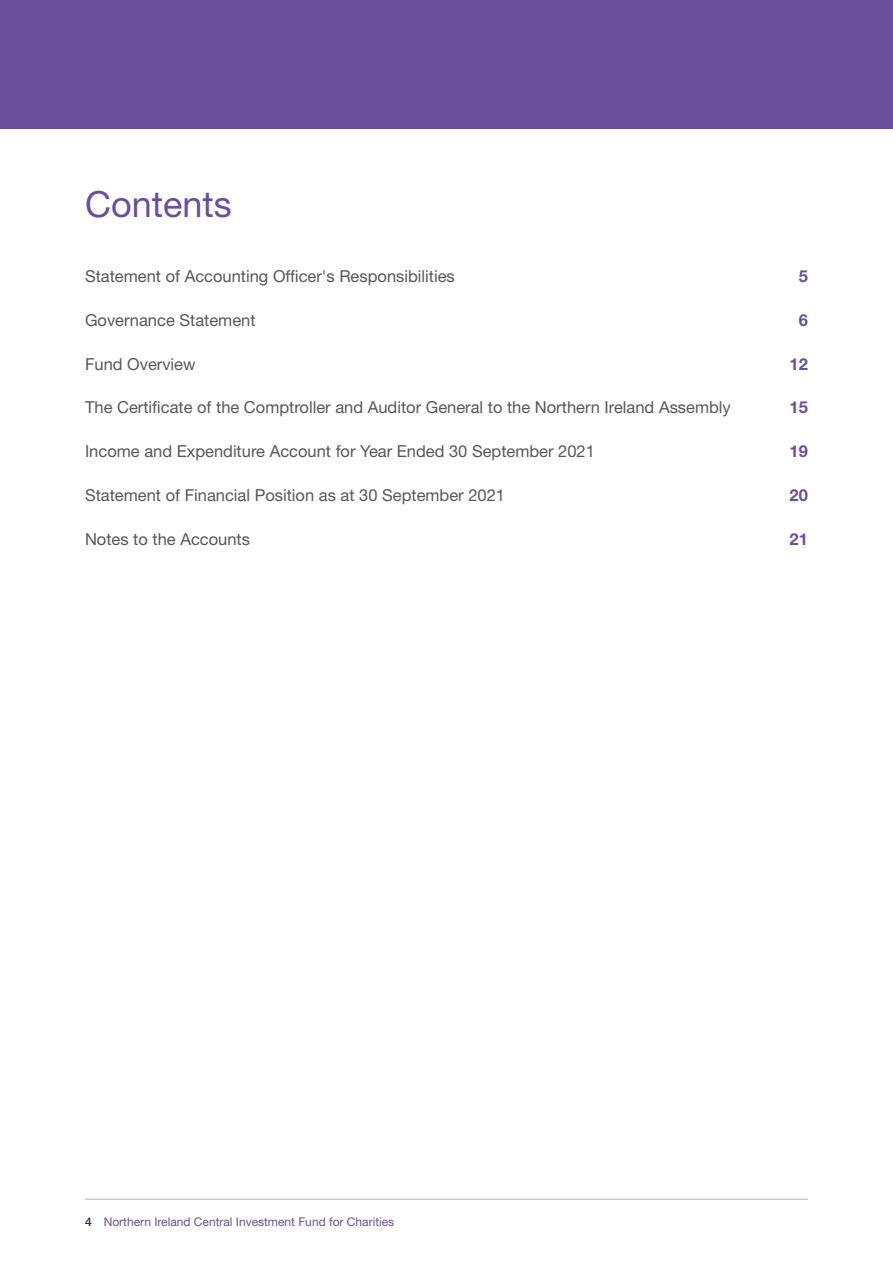
<style>
.page{position:relative;width:893px;height:1263px;background:#fff}
.page>*{position:absolute;margin:0;border:0;box-sizing:border-box;transform-origin:0 0}
.t1{font:36px "Helvetica Neue LT Std";color:#6a4f9b}
.t2{font:16.5px "Helvetica Neue LT Std";color:#575756}
.t3{font:700 16.5px "Helvetica Neue LT Std";color:#6a4f9b}
.t4{font:12px "Helvetica Neue LT Std";color:#6a4f9b}
.s1{font-weight:500;color:#1d2b50}
</style>
<div class="page">
<div style="left:0;top:0;width:893px;height:128px;background:#6a4f9b"></div>
<hr style="left:85px;top:1199px;width:722px;height:1px;background:#b3b2b2">
<h2 class="t1" style="left:85px;top:183px;width:148px">Contents</h2>
<p class="t2" style="left:85px;top:266px;width:371px">Statement of Accounting Officer's Responsibilities</p>
<p class="t3" style="left:799px;top:266px;width:11px">5</p>
<p class="t2" style="left:85px;top:310px;width:172px">Governance Statement</p>
<p class="t3" style="left:799px;top:310px;width:11px">6</p>
<p class="t2" style="left:85px;top:354px;width:112px">Fund Overview</p>
<p class="t3" style="left:790px;top:353px;width:20px">12</p>
<p class="t2" style="left:85px;top:398px;width:647px">The Certificate of the Comptroller and Auditor General to the Northern Ireland Assembly</p>
<p class="t3" style="left:790px;top:397px;width:20px">15</p>
<p class="t2" style="left:85px;top:441px;width:511px">Income and Expenditure Account for Year Ended 30 September 2021</p>
<p class="t3" style="left:790px;top:441px;width:20px">19</p>
<p class="t2" style="left:85px;top:485px;width:421px">Statement of Financial Position as at 30 September 2021</p>
<p class="t3" style="left:790px;top:485px;width:20px">20</p>
<p class="t2" style="left:85px;top:529px;width:167px">Notes to the Accounts</p>
<p class="t3" style="left:790px;top:529px;width:20px">21</p>
<p class="t4" style="left:85px;top:1214px;width:311px"><span class="s1">4</span> Northern Ireland Central Investment Fund for Charities</p>
</div>
